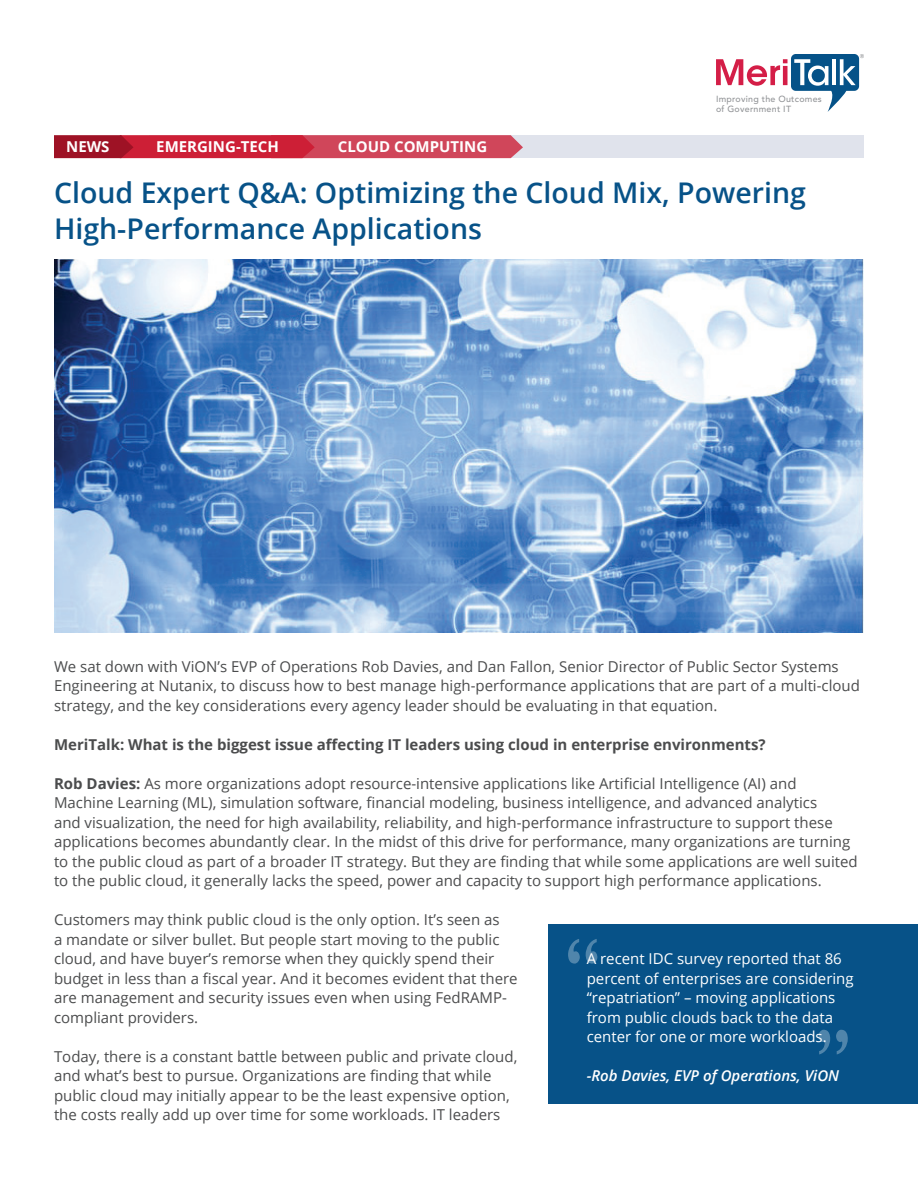
<style>
.page{position:relative;width:918px;height:1188px;background:#fff}
.page>*{position:absolute;margin:0;border:0;box-sizing:border-box;transform-origin:0 0}
.t1{font:94.5px "Minister Std";color:#fff}
.t2{font:600 28.5px/36px "Open Sans";color:#075288}
.t3{font:15px/19.5px "Open Sans";color:#4b4c4d}
.t4{font:15px/19.5px "Open Sans";color:#fff}
.t5{font:700 15px "Open Sans";color:#4b4c4d}
.t6{font:700 15px "Open Sans";color:#fff}
.t7{font:italic 600 15px "Open Sans";color:#fff}
.t8{font:500 8.85px/9.9px "Avenir";letter-spacing:.03em;color:#939598}
.s1{font-weight:700}
</style>
<div class="page">
<div style="left:149px;top:135px;width:715px;height:23px;background:#e0e3ec"></div>
<svg style="left:716px;top:54px;width:148px;height:58px"></svg>
<img style="left:54px;top:260px;width:810px;height:373px">
<svg style="left:54px;top:135px;width:469px;height:23px;background:#c73246"></svg>
<div style="left:548px;top:924px;width:370px;height:180px;background:#075288"></div>
<p class="t6" style="left:66px;top:136px;width:45px">NEWS</p>
<p class="t6" style="left:156px;top:136px;width:124px">EMERGING-TECH</p>
<p class="t6" style="left:338px;top:136px;width:151px">CLOUD COMPUTING</p>
<p class="t8" style="left:716px;top:93px;width:107px">Improving the Outcomes of Government IT</p>
<h2 class="t2" style="left:54px;top:174px;width:754px">Cloud Expert Q&amp;A: Optimizing the Cloud Mix, Powering<br>High-Performance Applications</h2>
<p class="t3" style="left:54px;top:656px;width:808px">We sat down with ViON’s EVP of Operations Rob Davies, and Dan Fallon, Senior Director of Public Sector Systems<br>Engineering at Nutanix, to discuss how to best manage high-performance applications that are part of a multi-cloud strategy, and the key considerations every agency leader should be evaluating in that equation.</p>
<p class="t5" style="left:54px;top:734px;width:713px">MeriTalk: What is the biggest issue affecting IT leaders using cloud in enterprise environments?</p>
<p class="t3" style="left:54px;top:773px;width:805px"><span class="s1">Rob Davies:</span> As more organizations adopt resource-intensive applications like Artificial Intelligence (AI) and Machine Learning (ML), simulation software, financial modeling, business intelligence, and advanced analytics<br>and visualization, the need for high availability, reliability, and high-performance infrastructure to support these applications becomes abundantly clear. In the midst of this drive for performance, many organizations are turning to the public cloud as part of a broader IT strategy. But they are finding that while some applications are well suited to the public cloud, it generally lacks the speed, power and capacity to support high performance applications.</p>
<p class="t3" style="left:54px;top:910px;width:465px">Customers may think public cloud is the only option. It’s seen as<br>a mandate or silver bullet. But people start moving to the public cloud, and have buyer’s remorse when they quickly spend their budget in less than a fiscal year. And it becomes evident that there are management and security issues even when using FedRAMP&shy;compliant providers.</p>
<p class="t3" style="left:54px;top:1046px;width:465px">Today, there is a constant battle between public and private cloud, and what’s best to pursue. Organizations are finding that while public cloud may initially appear to be the least expensive option, the costs really add up over time for some workloads. IT leaders</p>
<h1 class="t1" style="left:563px;top:918px;width:42px">“</h1>
<p class="t4" style="left:587px;top:949px;width:269px">A recent IDC survey reported that 86 percent of enterprises are considering “repatriation” – moving applications from public clouds back to the data center for one or more workloads.</p>
<p class="t7" style="left:587px;top:1066px;width:254px">-Rob Davies, EVP of Operations, ViON</p>
<h1 class="t1" style="left:813px;top:1007px;width:42px">”</h1>
</div>
